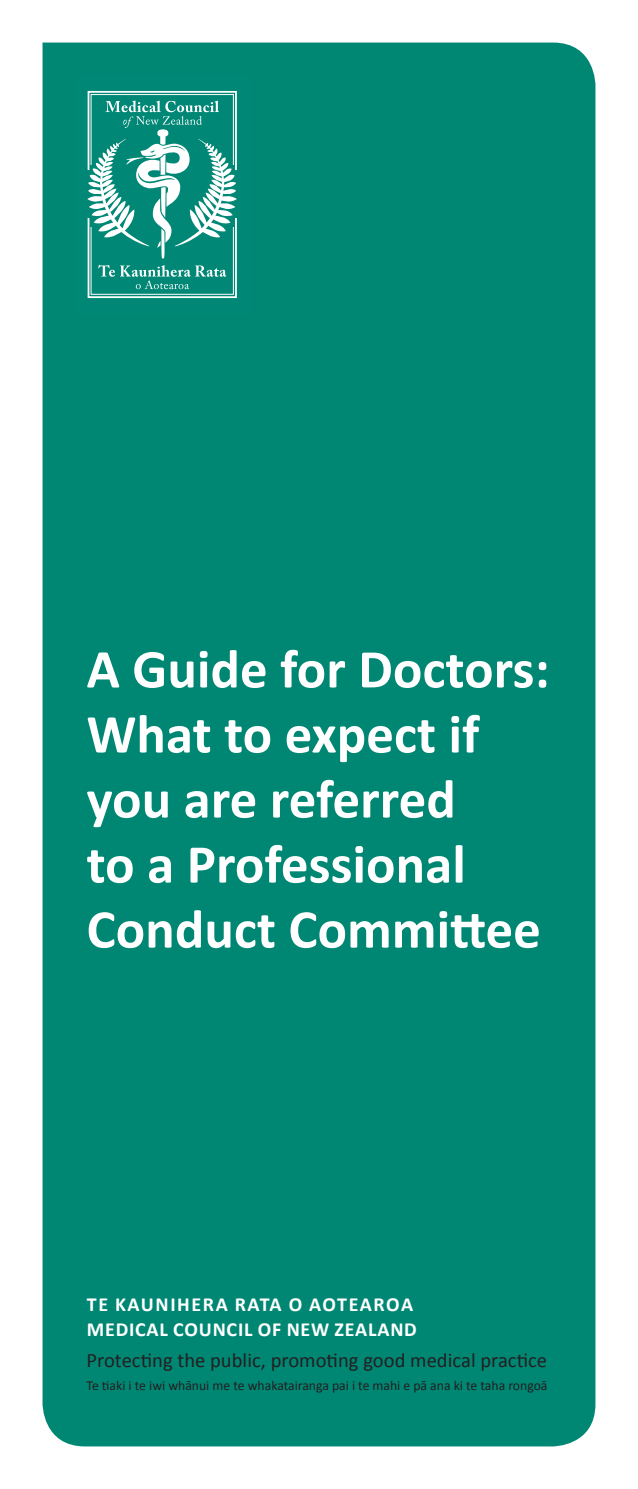
<style>
.page{position:relative;width:638px;height:1489px;background:#fff}
.page>*{position:absolute;margin:0;border:0;box-sizing:border-box;transform-origin:0 0}
.t1{font:700 55px/65px "Calibri";color:#fff}
.Body_Copy{font:20.5px "Calibri";color:#231f20}
.Council_Members_Name{font:700 20px/25px "Calibri";letter-spacing:.04em;color:#fff}
.Body_Copy-2{font:13.75px "Calibri";color:#231f20}
</style>
<div class="page">
<div style="left:43px;top:43px;width:552px;height:1403px;background:#008774"></div>
<div style="left:74px;top:74px;width:176px;height:241px;background:#008775"></div>
<div style="left:88px;top:91px;width:149px;height:207px;border:2px solid #fff"></div>
<div style="left:91px;top:94px;width:143px;height:201px;border:1px solid #fff"></div>
<svg style="left:98px;top:265px;width:128px;height:24px"></svg>
<svg style="left:87px;top:101px;width:150px;height:158px"></svg>
<p class="t1" style="left:87px;top:634px;width:464px">A Guide for Doctors:<br>What to expect if you are referred<br>to a Professional<br>Conduct Committee</p>
<p class="Council_Members_Name" style="left:87px;top:1291px;width:331px">TE KAUNIHERA RATA O AOTEAROA<br>MEDICAL COUNCIL OF NEW ZEALAND</p>
<p class="Body_Copy" style="left:87px;top:1347px;width:462px">Protecting the public, promoting good medical practice</p>
<p class="Body_Copy-2" style="left:87px;top:1376px;width:462px">Te tiaki i te iwi whānui me te whakatairanga pai i te mahi e pā ana ki te taha rongoā</p>
</div>
